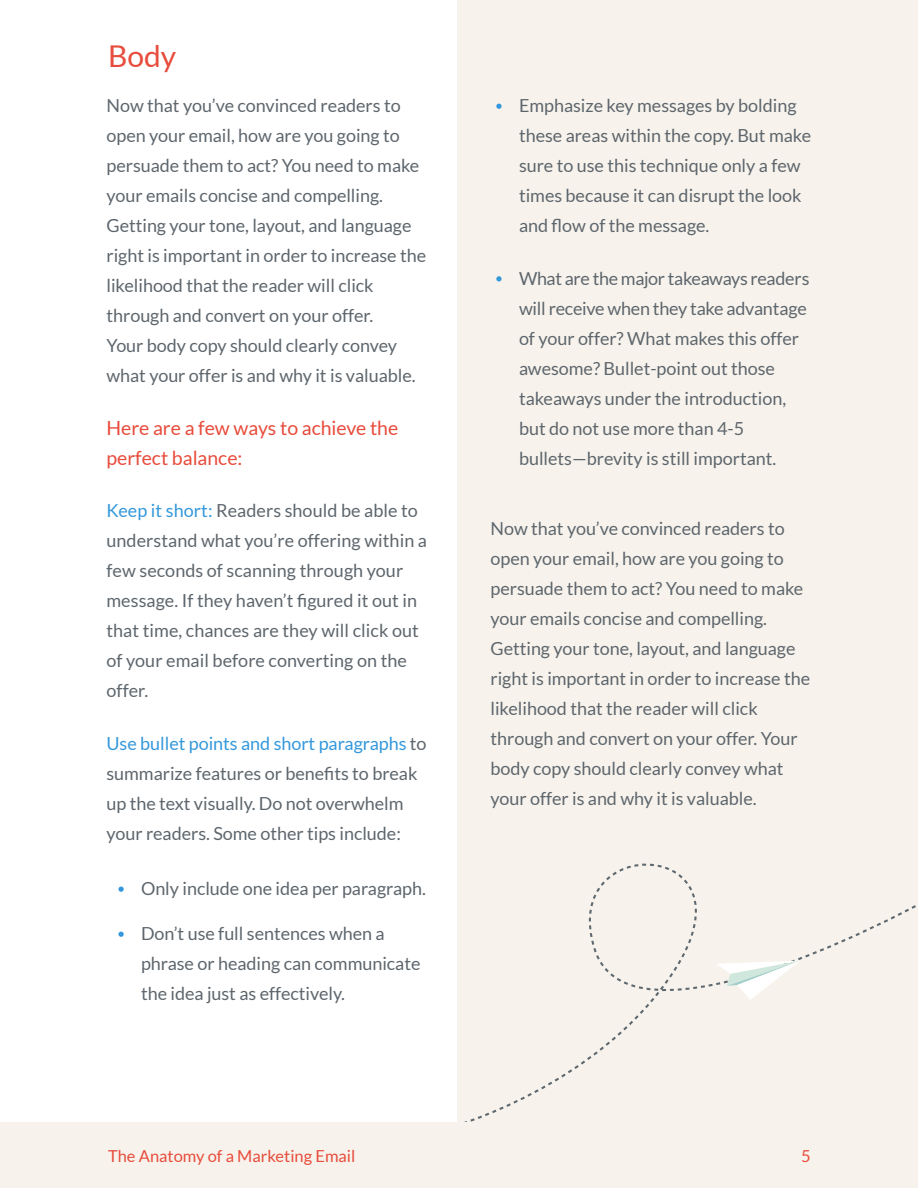
<style>
.page{position:relative;width:918px;height:1188px;background:#fff}
.page>*{position:absolute;margin:0;border:0;box-sizing:border-box;transform-origin:0 0}
.t1{font:30px "Lato";color:#e74c3c}
.t2{font:19.5px/30px "Lato";color:#e74c3c}
.t3{font:18px/30px "Lato";color:#5e666d}
.t4{font:16.5px "Lato";color:#e74c3c}
.s1{color:#3498db}
</style>
<div class="page">
<div style="left:457px;top:0;width:461px;height:1188px;background:#f7f3ec"></div>
<svg style="left:464px;top:863px;width:452px;height:259px"></svg>
<svg style="left:716px;top:961px;width:84px;height:39px"></svg>
<div style="left:0;top:1122px;width:918px;height:66px;background:#f7f3ec"></div>
<svg style="left:118px;top:887px;width:6px;height:5px"></svg>
<svg style="left:118px;top:932px;width:6px;height:5px"></svg>
<svg style="left:496px;top:104px;width:6px;height:5px"></svg>
<svg style="left:496px;top:276px;width:6px;height:5px"></svg>
<h1 class="t1" style="left:108px;top:39px;width:70px">Body</h1>
<p class="t3" style="left:106px;top:91px;width:321px">Now that you’ve convinced readers to open your email, how are you going to persuade them to act? You need to make your emails concise and compelling.<br>Getting your tone, layout, and language right is important in order to increase the likelihood that the reader will click through and convert on your offer.<br>Your body copy should clearly convey what your offer is and why it is valuable.</p>
<p class="t2" style="left:106px;top:412px;width:293px">Here are a few ways to achieve the perfect balance:</p>
<p class="t3" style="left:106px;top:496px;width:322px"><span class="s1">Keep it short:</span> Readers should be able to understand what you’re offering within a few seconds of scanning through your message. If they haven’t figured it out in that time, chances are they will click out of your email before converting on the offer.</p>
<p class="t3" style="left:106px;top:728px;width:322px"><span class="s1">Use bullet points and short paragraphs</span> to summarize features or benefits to break up the text visually. Do not overwhelm your readers. Some other tips include:</p>
<p class="t3" style="left:141px;top:874px;width:286px">Only include one idea per paragraph.</p>
<p class="t3" style="left:141px;top:919px;width:281px">Don’t use full sentences when a phrase or heading can communicate the idea just as effectively.</p>
<p class="t3" style="left:519px;top:91px;width:294px">Emphasize key messages by bolding these areas within the copy. But make sure to use this technique only a few times because it can disrupt the look and flow of the message.</p>
<p class="t3" style="left:519px;top:263px;width:292px">What are the major takeaways readers will receive when they take advantage of your offer? What makes this offer awesome? Bullet-point out those takeaways under the introduction, but do not use more than 4-5 bullets—brevity is still important.</p>
<p class="t3" style="left:491px;top:514px;width:321px">Now that you’ve convinced readers to open your email, how are you going to persuade them to act? You need to make your emails concise and compelling.<br>Getting your tone, layout, and language right is important in order to increase the likelihood that the reader will click through and convert on your offer. Your body copy should clearly convey what your offer is and why it is valuable.</p>
<p class="t4" style="left:108px;top:1147px;width:249px">The Anatomy of a Marketing Email</p>
<p class="t4" style="left:801px;top:1147px;width:11px">5</p>
</div>
